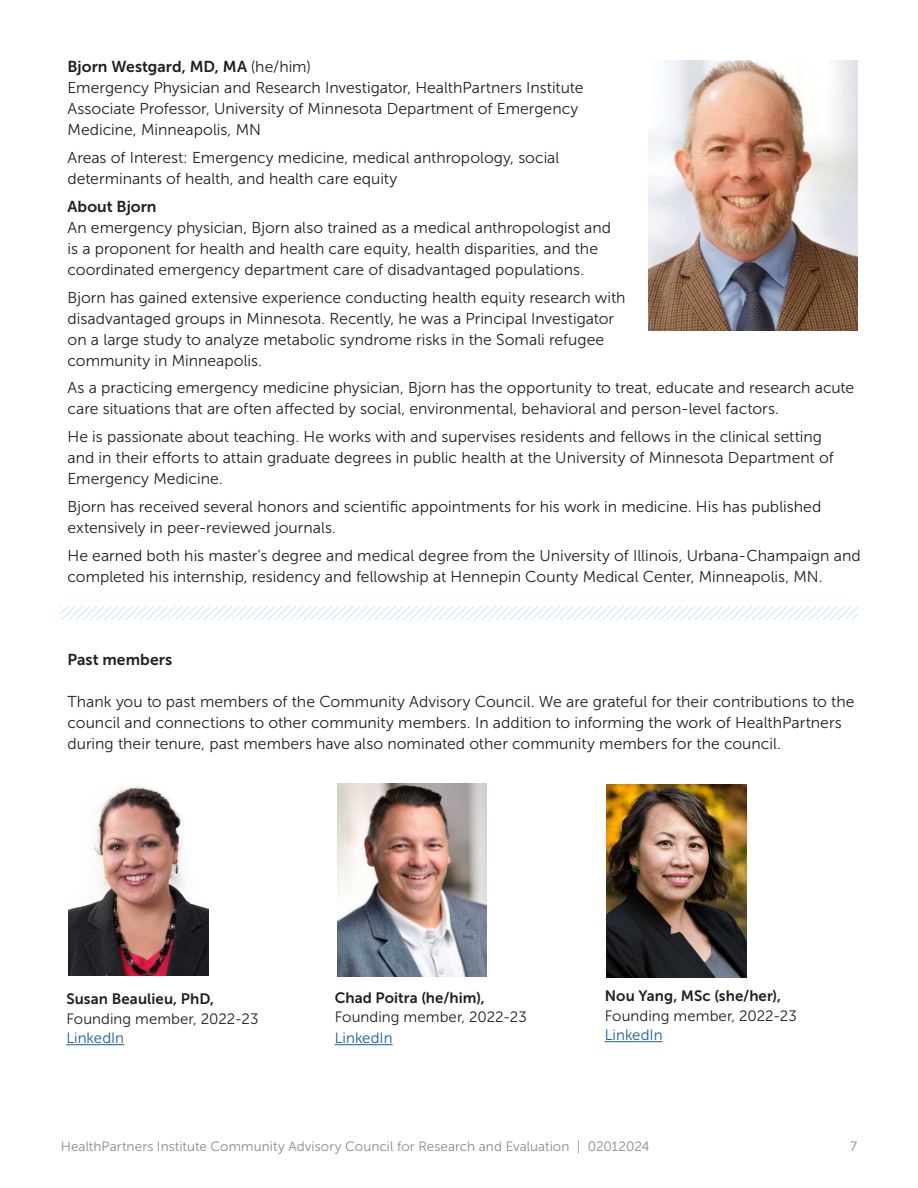
<style>
.page{position:relative;width:918px;height:1188px;background:#fff}
.page>*{position:absolute;margin:0;border:0;box-sizing:border-box;transform-origin:0 0}
.t1{font:15.75px/21px "Museo Sans 300";color:#231f20}
.t2{font:15.75px "Museo Sans 700";color:#231f20}
.t3{font:15px/19.5px "Museo Sans 300";letter-spacing:.005em;color:#231f20}
.t4{font:15px "Museo Sans 300";color:#175d9e}
.t5{font:13.5px "Museo Sans 300";letter-spacing:.005em;color:#878a8f}
.s1{font-family:"Museo Sans 300"}
.s2{font-family:"Museo Sans 700"}
</style>
<div class="page">
<svg style="left:61px;top:606px;width:796px;height:14px"></svg>
<img style="left:648px;top:61px;width:209px;height:270px">
<hr style="left:66px;top:1044px;width:58px;height:1px;background:#175d9e">
<hr style="left:335px;top:1044px;width:58px;height:1px;background:#175d9e">
<hr style="left:605px;top:1041px;width:58px;height:1px;background:#175d9e">
<img style="left:607px;top:784px;width:140px;height:193px">
<img style="left:337px;top:783px;width:150px;height:193px">
<img style="left:69px;top:786px;width:140px;height:190px">
<p class="t2" style="left:68px;top:58px;width:245px">Bjorn Westgard, MD, MA <span class="s1">(he/him)</span></p>
<p class="t1" style="left:68px;top:77px;width:518px">Emergency Physician and Research Investigator, HealthPartners Institute</p>
<p class="t1" style="left:68px;top:98px;width:513px">Associate Professor, University of Minnesota Department of Emergency<br>Medicine, Minneapolis, MN</p>
<p class="t1" style="left:68px;top:147px;width:493px">Areas of Interest: Emergency medicine, medical anthropology, social determinants of health, and health care equity</p>
<p class="t2" style="left:68px;top:198px;width:91px">About Bjorn</p>
<p class="t1" style="left:68px;top:217px;width:545px">An emergency physician, Bjorn also trained as a medical anthropologist and is a proponent for health and health care equity, health disparities, and the coordinated emergency department care of disadvantaged populations.</p>
<p class="t1" style="left:68px;top:287px;width:560px">Bjorn has gained extensive experience conducting health equity research with disadvantaged groups in Minnesota. Recently, he was a Principal Investigator on a large study to analyze metabolic syndrome risks in the Somali refugee community in Minneapolis.</p>
<p class="t1" style="left:68px;top:377px;width:788px">As a practicing emergency medicine physician, Bjorn has the opportunity to treat, educate and research acute care situations that are often affected by social, environmental, behavioral and person-level factors.</p>
<p class="t1" style="left:68px;top:426px;width:768px">He is passionate about teaching. He works with and supervises residents and fellows in the clinical setting and in their efforts to attain graduate degrees in public health at the University of Minnesota Department of<br>Emergency Medicine.</p>
<p class="t1" style="left:68px;top:496px;width:755px">Bjorn has received several honors and scientific appointments for his work in medicine. His has published extensively in peer-reviewed journals.</p>
<p class="t1" style="left:68px;top:545px;width:795px">He earned both his master’s degree and medical degree from the University of Illinois, Urbana-Champaign and completed his internship, residency and fellowship at Hennepin County Medical Center, Minneapolis, MN.</p>
<p class="t2" style="left:68px;top:651px;width:106px">Past members</p>
<p class="t1" style="left:68px;top:691px;width:789px">Thank you to past members of the Community Advisory Council. We are grateful for their contributions to the council and connections to other community members. In addition to informing the work of HealthPartners during their tenure, past members have also nominated other community members for the council.</p>
<p class="t3" style="left:66px;top:989px;width:194px"><span class="s2">Susan Beaulieu, PhD,<br></span>Founding member, 2022-23</p>
<p class="t4" style="left:66px;top:1030px;width:59px">LinkedIn</p>
<p class="t3" style="left:335px;top:988px;width:194px"><span class="s2">Chad Poitra (he/him),<br></span>Founding member, 2022-23</p>
<p class="t4" style="left:335px;top:1030px;width:59px">LinkedIn</p>
<p class="t3" style="left:605px;top:986px;width:194px"><span class="s2">Nou Yang, MSc (she/her),<br></span>Founding member, 2022-23</p>
<p class="t4" style="left:605px;top:1027px;width:59px">LinkedIn</p>
<p class="t5" style="left:61px;top:1139px;width:590px">HealthPartners Institute Community Advisory Council for Research and Evaluation | 02012024</p>
<p class="t5" style="left:850px;top:1139px;width:9px">7</p>
</div>
